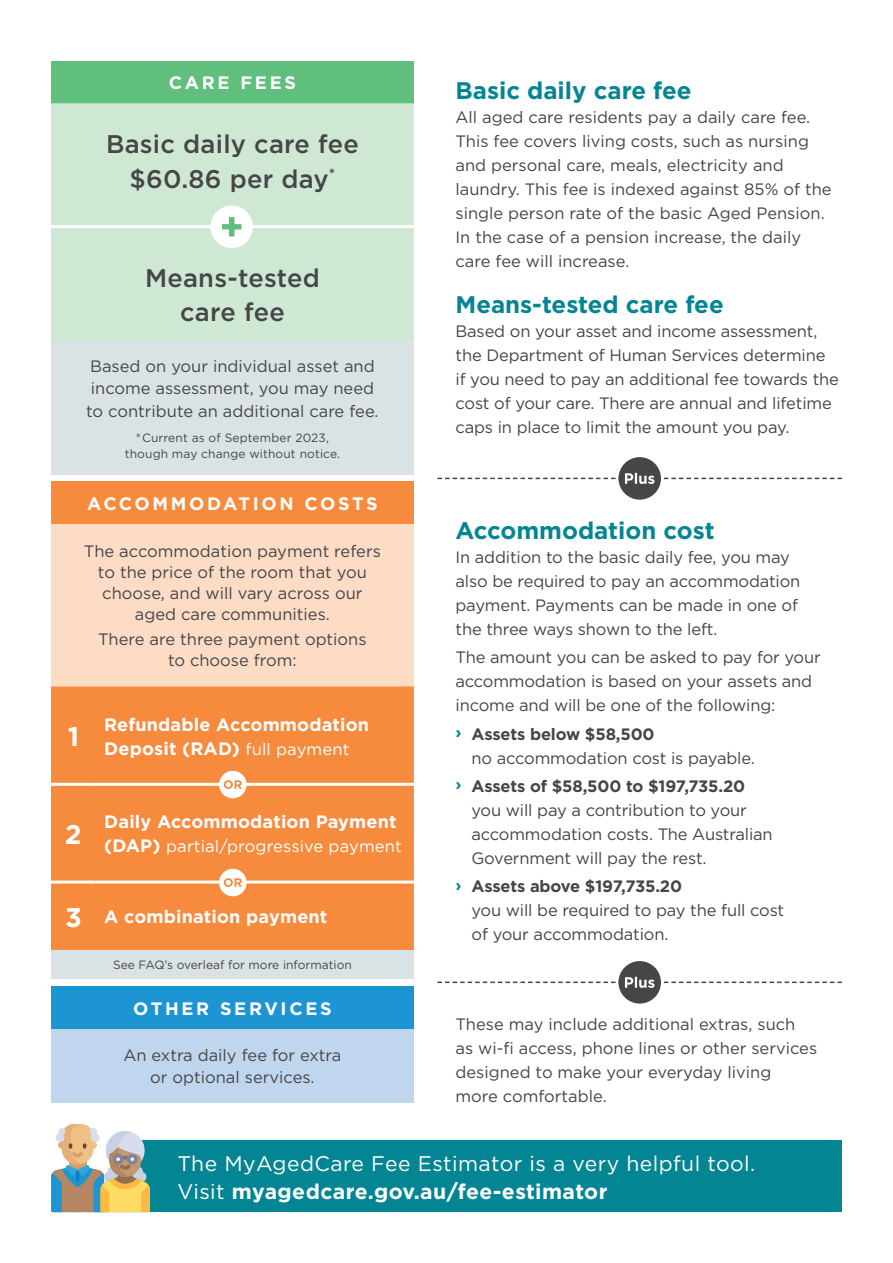
<style>
.page{position:relative;width:893px;height:1263px;background:#fff}
.page>*{position:absolute;margin:0;border:0;box-sizing:border-box;transform-origin:0 0}
.t1{font:700 27px "Gotham";color:#fff}
.t2{font:500 25.5px/34.5px "Gotham";letter-spacing:.01em;color:#464547;text-align:center}
.t3{font:700 24px "Gotham";color:#048593}
.t4{font:21.15px/28.2px "Gotham";letter-spacing:.02em;color:#fff}
.t5{font:700 18px/24px "Gotham";letter-spacing:.01em;color:#fff}
.t6{font:700 18px "Gotham";letter-spacing:.15em;color:#fff}
.t7{font:700 18px "Gotham";letter-spacing:.14em;color:#fff}
.t8{font:16.5px/24px "Gotham";letter-spacing:-.01em;color:#464547}
.t9{font:16.5px "Gotham";letter-spacing:.01em;color:#fff}
.t10{font:12px/16.5px "Gotham";letter-spacing:.01em;color:#464547;text-align:center}
.s1{font-weight:400;font-size:16.5px}
.s2{font-weight:700;font-size:18px}
.s3{font-size:27px}
.s4{font-weight:700;color:#048593}
.s5{font-weight:700}
</style>
<div class="page">
<div style="left:120px;top:1140px;width:722px;height:72px;background:#048593"></div>
<svg style="left:51px;top:1124px;width:99px;height:88px"></svg>
<div style="left:51px;top:481px;width:363px;height:43px;background:#f68a3d"></div>
<div style="left:51px;top:524px;width:363px;height:162px;background:#fcdcc5"></div>
<div style="left:51px;top:686px;width:363px;height:264px;background:#f68a3d"></div>
<div style="left:51px;top:950px;width:363px;height:29px;background:#d9e3e6"></div>
<hr style="left:51px;top:783px;width:45px;height:3px;background:#fff">
<hr style="left:96px;top:783px;width:318px;height:3px;background:#fff">
<hr style="left:51px;top:880px;width:45px;height:3px;background:#fff">
<hr style="left:96px;top:880px;width:318px;height:3px;background:#fff">
<div style="left:51px;top:61px;width:363px;height:42px;background:#61bf7e"></div>
<div style="left:51px;top:103px;width:363px;height:238px;background:#cfe8d3"></div>
<div style="left:51px;top:341px;width:363px;height:134px;background:#d9e3e6"></div>
<hr style="left:51px;top:225px;width:363px;height:3px;background:#fff">
<div style="left:51px;top:986px;width:363px;height:43px;background:#1e95d3"></div>
<div style="left:51px;top:1029px;width:363px;height:73px;background:#c0d6ef"></div>
<div style="left:210px;top:206px;width:43px;height:42px;background:#fff;border-radius:50%"></div>
<svg style="left:222px;top:217px;width:20px;height:19px"></svg>
<div style="left:618px;top:457px;width:43px;height:43px;background:#464547;border-radius:50%"></div>
<svg style="left:437px;top:473px;width:405px;height:11px"></svg>
<div style="left:618px;top:961px;width:43px;height:42px;background:#464547;border-radius:50%"></div>
<svg style="left:437px;top:977px;width:405px;height:11px"></svg>
<div style="left:219px;top:869px;width:28px;height:27px;background:#fff;border-radius:50%"></div>
<svg style="left:224px;top:878px;width:18px;height:9px"></svg>
<div style="left:219px;top:771px;width:28px;height:27px;background:#fff;border-radius:50%"></div>
<svg style="left:224px;top:780px;width:18px;height:9px"></svg>
<p class="t6" style="left:169px;top:71px;width:129px">CARE FEES</p>
<h2 class="t2" style="left:106px;top:127px;width:254px">Basic daily care fee $60.86 per day<sup>*</sup></h2>
<h2 class="t2" style="left:145px;top:260px;width:176px">Means-tested care fee</h2>
<p class="t8" style="left:86px;top:354px;width:294px;line-height:22.5px">Based on your individual asset and income assessment, you may need to contribute an additional care fee.</p>
<p class="t10" style="left:125px;top:429px;width:217px">*Current as of September 2023, though may change without notice.</p>
<p class="t7" style="left:87px;top:492px;width:292px">ACCOMMODATION COSTS</p>
<p class="t8" style="left:84px;top:540px;width:298px;line-height:21px;text-align:center">The accommodation payment refers to the price of the room that you choose, and will vary across our aged care communities.</p>
<p class="t8" style="left:98px;top:629px;width:270px;line-height:21px;text-align:center">There are three payment options to choose from:</p>
<h1 class="t1" style="left:68px;top:719px;width:13px">1</h1>
<p class="t5" style="left:104px;top:712px;width:266px">Refundable Accommodation<br>Deposit (RAD) <span class="s1">full payment</span></p>
<h1 class="t1" style="left:65px;top:816px;width:18px">2</h1>
<p class="t5" style="left:104px;top:810px;width:294px">Daily Accommodation Payment</p>
<p class="t9" style="left:104px;top:836px;width:299px"><span class="s2">(DAP)</span> partial/progressive payment</p>
<p class="t5" style="left:65px;top:905px;width:264px"><span class="s3">3</span> A combination payment</p>
<p class="t10" style="left:113px;top:956px;width:240px">See FAQ’s overleaf for more information</p>
<p class="t6" style="left:133px;top:996px;width:200px">OTHER SERVICES</p>
<p class="t8" style="left:123px;top:1043px;width:220px;line-height:22.5px;text-align:center">An extra daily fee for extra or optional services.</p>
<h3 class="t3" style="left:455px;top:74px;width:238px">Basic daily care fee</h3>
<p class="t8" style="left:455px;top:104px;width:378px">All aged care residents pay a daily care fee.<br>This fee covers living costs, such as nursing and personal care, meals, electricity and laundry. This fee is indexed against 85% of the single person rate of the basic Aged Pension.<br>In the case of a pension increase, the daily care fee will increase.</p>
<h3 class="t3" style="left:455px;top:289px;width:270px">Means-tested care fee</h3>
<p class="t8" style="left:455px;top:319px;width:385px">Based on your asset and income assessment, the Department of Human Services determine if you need to pay an additional fee towards the cost of your care. There are annual and lifetime caps in place to limit the amount you pay.</p>
<h3 class="t3" style="left:455px;top:515px;width:261px">Accommodation cost</h3>
<p class="t8" style="left:455px;top:545px;width:346px">In addition to the basic daily fee, you may also be required to pay an accommodation payment. Payments can be made in one of the three ways shown to the left.</p>
<p class="t8" style="left:455px;top:645px;width:367px">The amount you can be asked to pay for your accommodation is based on your assets and income and will be one of the following:</p>
<p class="t8" style="left:472px;top:721px;width:285px;text-indent:-16px"><span class="s4">›</span> <span class="s5">Assets below $58,500<br></span>no accommodation cost is payable.</p>
<p class="t8" style="left:472px;top:774px;width:303px;text-indent:-16px"><span class="s4">›</span> <span class="s5">Assets of $58,500 to $197,735.20 </span>you will pay a contribution to your accommodation costs. The Australian Government will pay the rest.</p>
<p class="t8" style="left:472px;top:874px;width:314px;text-indent:-16px"><span class="s4">›</span> <span class="s5">Assets above $197,735.20<br></span>you will be required to pay the full cost of your accommodation.</p>
<p class="t8" style="left:455px;top:1012px;width:363px">These may include additional extras, such as wi-fi access, phone lines or other services designed to make your everyday living more comfortable.</p>
<p class="t4" style="left:178px;top:1149px;width:579px">The MyAgedCare Fee Estimator is a very helpful tool.<br>Visit <span class="s5">myagedcare.gov.au/fee-estimator</span></p>
</div>
